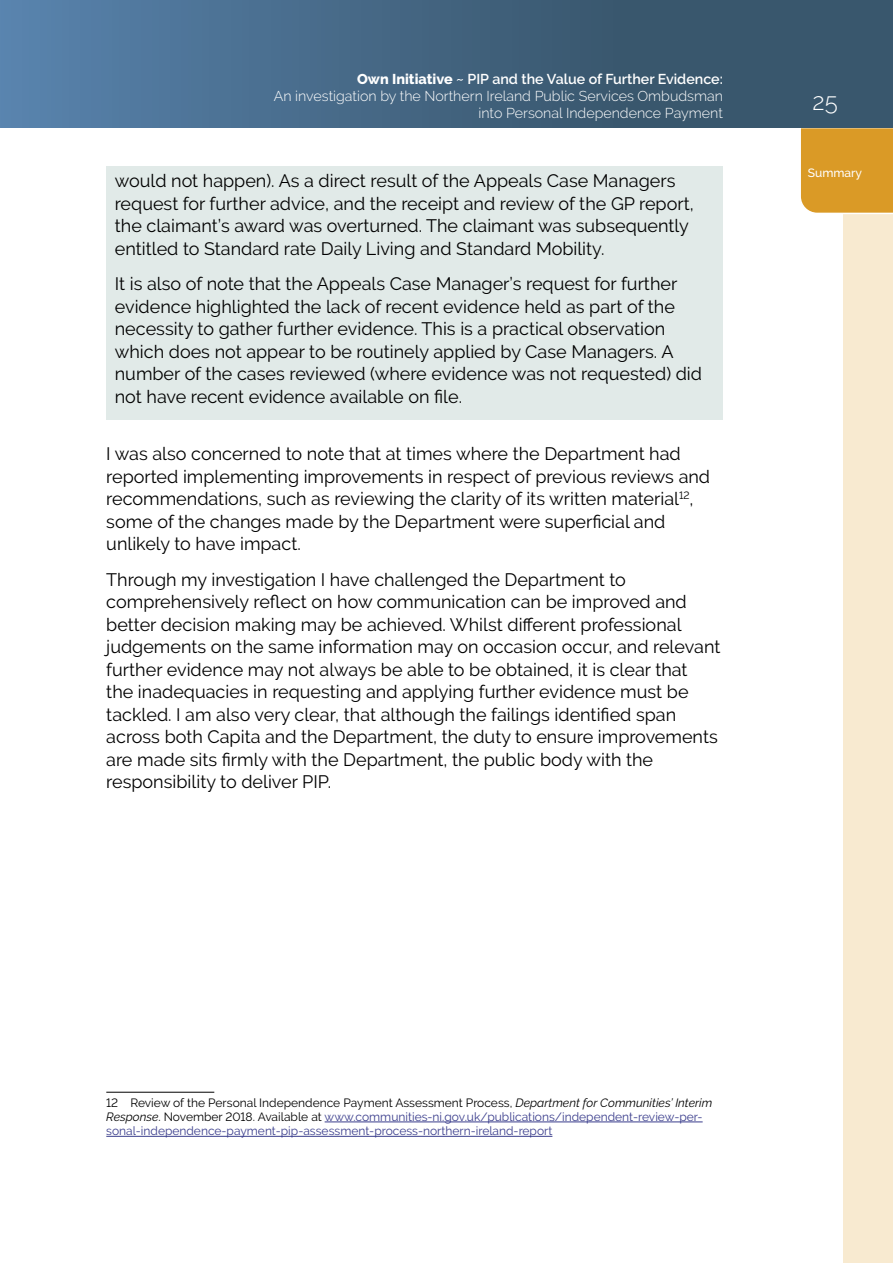
<style>
.page{position:relative;width:893px;height:1263px;background:#fff}
.page>*{position:absolute;margin:0;border:0;box-sizing:border-box;transform-origin:0 0}
.t1{font:300 24px "Raleway";color:#fff}
.body_text{font:18px/22.5px "Raleway";color:#000}
.Good_practice_case_s{font:18px/22.5px "Raleway";color:#000}
.t2{font:300 14.25px/17.1px "Raleway";color:#fff;text-align:right}
.Footnote_text{font:12px/14.4px "Raleway";color:#3a3d8c}
.t3{font:500 12px "Raleway";color:#fff}
.s1{font-weight:800}
.s2{font-weight:600}
.s3{color:#000}
.s4{font-style:italic;color:#000}
</style>
<div class="page">
<div style="left:843px;top:130px;width:50px;height:1133px;background:#f8ead0"></div>
<div style="left:801px;top:128px;width:92px;height:86px;background:#da9a26"></div>
<div style="left:0;top:0;width:893px;height:128px;background:linear-gradient(to right,#567fa7,#324d5f)"></div>
<hr style="left:0;top:0;width:1px;height:128px;background:#5a85af">
<div style="left:106px;top:166px;width:617px;height:106px;background:#e1eae8"></div>
<div style="left:106px;top:269px;width:617px;height:151px;background:#e1eae8"></div>
<hr style="left:106px;top:1092px;width:108px;height:1px;background:#000">
<hr style="left:325px;top:1121px;width:378px;height:1px;background:#3a3d8c">
<hr style="left:106px;top:1136px;width:446px;height:1px;background:#3a3d8c">
<p class="t2" style="left:274px;top:70px;width:451px"><span class="s1">Own Initiative</span> <span class="s2">~ PIP and the Value of Further Evidence:<br></span>An investigation by the Northern Ireland Public Services Ombudsman into Personal Independence Payment</p>
<p class="Good_practice_case_s" style="left:115px;top:170px;width:580px">would not happen). As a direct result of the Appeals Case Managers request for further advice, and the receipt and review of the GP report, the claimant’s award was overturned. The claimant was subsequently entitled to Standard rate Daily Living and Standard Mobility.</p>
<p class="Good_practice_case_s" style="left:115px;top:273px;width:589px">It is also of note that the Appeals Case Manager’s request for further evidence highlighted the lack of recent evidence held as part of the necessity to gather further evidence. This is a practical observation which does not appear to be routinely applied by Case Managers. A number of the cases reviewed (where evidence was not requested) did not have recent evidence available on file.</p>
<p class="body_text" style="left:106px;top:443px;width:605px">I was also concerned to note that at times where the Department had reported implementing improvements in respect of previous reviews and recommendations, such as reviewing the clarity of its written material<sup>12</sup>, some of the changes made by the Department were superficial and unlikely to have impact.</p>
<p class="body_text" style="left:106px;top:568px;width:616px">Through my investigation I have challenged the Department to comprehensively reflect on how communication can be improved and better decision making may be achieved. Whilst different professional judgements on the same information may on occasion occur, and relevant further evidence may not always be able to be obtained, it is clear that<br>the inadequacies in requesting and applying further evidence must be tackled. I am also very clear, that although the failings identified span across both Capita and the Department, the duty to ensure improvements are made sits firmly with the Department, the public body with the responsibility to deliver PIP.</p>
<h1 class="t1" style="left:812px;top:87px;width:27px">25</h1>
<p class="t3" style="left:808px;top:166px;width:56px">Summary</p>
<p class="Footnote_text" style="left:106px;top:1095px;width:607px"><span class="s3">12 Review of the Personal Independence Payment Assessment Process,</span> <span class="s4">Department for Communities’ Interim<br>Response</span><span class="s3">. November 2018. Available at</span> www.communities-ni.gov.uk/publications/independent-review-per&shy;sonal-independence-payment-pip-assessment-process-northern-ireland-report</p>
</div>
